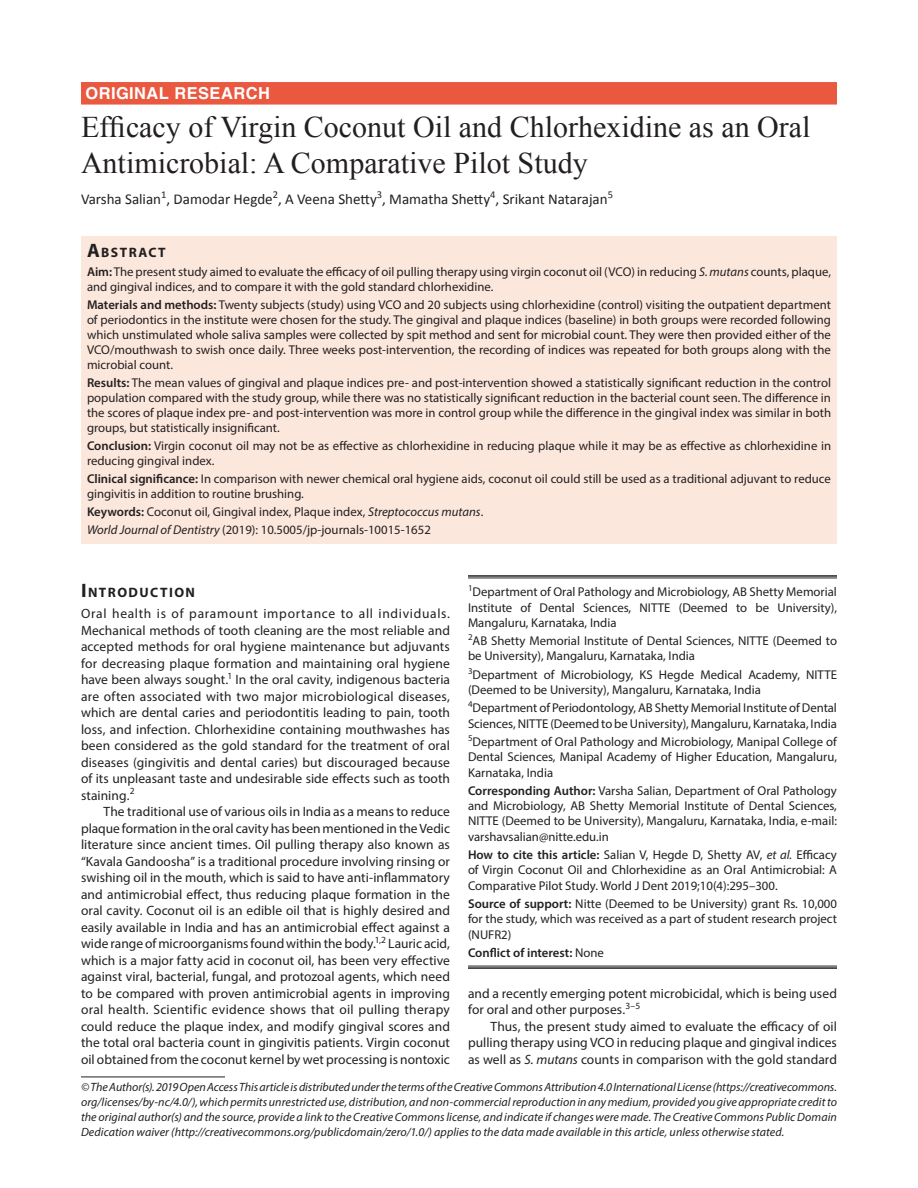
<style>
.page{position:relative;width:918px;height:1188px;background:#fff}
.page>*{position:absolute;margin:0;border:0;box-sizing:border-box;transform-origin:0 0}
.AT{font:30px/36px "Times New Roman";color:#231f20}
.WJOUD-ART{font:700 16.5px "Helvetica LT Std";letter-spacing:.025em;color:#fff}
.AU{font:15px "Calibri";color:#231f20}
.AB{font:700 13.65px "Myriad Pro";letter-spacing:.105em;color:#231f20}
.Para{font:13.5px/16.5px "Myriad Pro";letter-spacing:.005em;color:#231f20;text-align:justify}
.Para-first{font:13.5px/16.5px "Myriad Pro";letter-spacing:.005em;color:#231f20;text-align:justify}
.KW{font:12.75px/15px "Myriad Pro";color:#231f20}
.AF{font:12.75px/15.3px "Myriad Pro";color:#231f20}
.Cor-Para{font:12.75px/15.3px "Myriad Pro";color:#231f20;text-align:justify}
.AF-first{font:12.75px/15.3px "Myriad Pro";color:#231f20;text-align:justify}
.Aff-foot{font:12.75px/15.3px "Myriad Pro";color:#231f20;text-align:justify}
.JT_DOI{font:12.75px "Myriad Pro";color:#231f20}
.Aff-foot-last{font:600 12.75px "Myriad Pro";color:#231f20}
.Footnote_Text{font:italic 12px/15px "Myriad Pro";letter-spacing:.005em;color:#231f20;text-align:justify}
.s1{font-size:19.5px}
.s2{font-weight:600}
.s3{font-style:italic}
.s4{font-weight:400}
</style>
<div class="page">
<div style="left:81px;top:82px;width:756px;height:23px;background:#e9583f"></div>
<div style="left:81px;top:236px;width:756px;height:26px;background:#fce7dc"></div>
<div style="left:81px;top:261px;width:756px;height:39px;background:#fce7dc"></div>
<div style="left:81px;top:294px;width:756px;height:84px;background:#fce7dc"></div>
<div style="left:81px;top:372px;width:756px;height:69px;background:#fce7dc"></div>
<div style="left:81px;top:435px;width:756px;height:39px;background:#fce7dc"></div>
<div style="left:81px;top:468px;width:756px;height:39px;background:#fce7dc"></div>
<div style="left:81px;top:501px;width:756px;height:24px;background:#fce7dc"></div>
<div style="left:81px;top:519px;width:756px;height:24px;background:#fce7dc"></div>
<hr style="left:468px;top:575px;width:369px;height:2px;background:#231f20">
<hr style="left:468px;top:578px;width:369px;height:1px;background:#231f20">
<hr style="left:468px;top:966px;width:369px;height:1px;background:#231f20">
<hr style="left:468px;top:967px;width:369px;height:2px;background:#231f20">
<hr style="left:81px;top:1077px;width:144px;height:1px;background:#231f20">
<p class="WJOUD-ART" style="left:86px;top:83px;width:186px">ORIGINAL RESEARCH</p>
<p class="AT" style="left:81px;top:108px;width:731px">Efficacy of Virgin Coconut Oil and Chlorhexidine as an Oral<br>Antimicrobial: A Comparative Pilot Study</p>
<p class="AU" style="left:81px;top:190px;width:534px">Varsha Salian<sup>1</sup>, Damodar Hegde<sup>2</sup>, A Veena Shetty<sup>3</sup>, Mamatha Shetty<sup>4</sup>, Srikant Natarajan<sup>5</sup></p>
<p class="AB" style="left:87px;top:243px;width:80px"><span class="s1">A</span>BSTRACT</p>
<p class="KW" style="left:87px;top:264px;width:746px"><span class="s2">Aim:</span> The present study aimed to evaluate the efficacy of oil pulling therapy using virgin coconut oil (VCO) in reducing <span class="s3">S. mutans</span> counts, plaque, and gingival indices, and to compare it with the gold standard chlorhexidine.</p>
<p class="KW" style="left:87px;top:297px;width:746px;text-align:justify"><span class="s2">Materials and methods:</span> Twenty subjects (study) using VCO and 20 subjects using chlorhexidine (control) visiting the outpatient department of periodontics in the institute were chosen for the study. The gingival and plaque indices (baseline) in both groups were recorded following which unstimulated whole saliva samples were collected by spit method and sent for microbial count. They were then provided either of the VCO/mouthwash to swish once daily. Three weeks post-intervention, the recording of indices was repeated for both groups along with the microbial count.</p>
<p class="KW" style="left:87px;top:375px;width:746px;text-align:justify"><span class="s2">Results:</span> The mean values of gingival and plaque indices pre- and post-intervention showed a statistically significant reduction in the control population compared with the study group, while there was no statistically significant reduction in the bacterial count seen. The difference in the scores of plaque index pre- and post-intervention was more in control group while the difference in the gingival index was similar in both groups, but statistically insignificant.</p>
<p class="KW" style="left:87px;top:438px;width:746px"><span class="s2">Conclusion:</span> Virgin coconut oil may not be as effective as chlorhexidine in reducing plaque while it may be as effective as chlorhexidine in reducing gingival index.</p>
<p class="KW" style="left:87px;top:471px;width:745px"><span class="s2">Clinical significance:</span> In comparison with newer chemical oral hygiene aids, coconut oil could still be used as a traditional adjuvant to reduce gingivitis in addition to routine brushing.</p>
<p class="KW" style="left:87px;top:504px;width:398px"><span class="s2">Keywords:</span> Coconut oil, Gingival index, Plaque index, <span class="s3">Streptococcus mutans</span>.</p>
<p class="JT_DOI" style="left:87px;top:522px;width:345px"><span class="s3">World Journal of Dentistry</span> (2019): 10.5005/jp-journals-10015-1652</p>
<h1 class="AB" style="left:81px;top:584px;width:116px"><span class="s1">I</span>NTRODUCTION</h1>
<p class="Para-first" style="left:81px;top:605px;width:371px">Oral health is of paramount importance to all individuals.<br>Mechanical methods of tooth cleaning are the most reliable and accepted methods for oral hygiene maintenance but adjuvants for decreasing plaque formation and maintaining oral hygiene have been always sought.<sup>1</sup> In the oral cavity, indigenous bacteria are often associated with two major microbiological diseases, which are dental caries and periodontitis leading to pain, tooth loss, and infection. Chlorhexidine containing mouthwashes has been considered as the gold standard for the treatment of oral diseases (gingivitis and dental caries) but discouraged because of its unpleasant taste and undesirable side effects such as tooth staining.<sup>2</sup></p>
<p class="Para" style="left:81px;top:803px;width:371px;text-indent:22px">The traditional use of various oils in India as a means to reduce plaque formation in the oral cavity has been mentioned in the Vedic literature since ancient times. Oil pulling therapy also known as “Kavala Gandoosha” is a traditional procedure involving rinsing or swishing oil in the mouth, which is said to have anti-inflammatory and antimicrobial effect, thus reducing plaque formation in the oral cavity. Coconut oil is an edible oil that is highly desired and easily available in India and has an antimicrobial effect against a wide range of microorganisms found within the body.<sup>1,2</sup> Lauric acid, which is a major fatty acid in coconut oil, has been very effective against viral, bacterial, fungal, and protozoal agents, which need to be compared with proven antimicrobial agents in improving oral health. Scientific evidence shows that oil pulling therapy could reduce the plaque index, and modify gingival scores and the total oral bacteria count in gingivitis patients. Virgin coconut oil obtained from the coconut kernel by wet processing is nontoxic</p>
<p class="AF-first" style="left:468px;top:584px;width:371px"><sup>1</sup>Department of Oral Pathology and Microbiology, AB Shetty Memorial Institute of Dental Sciences, NITTE (Deemed to be University), Mangaluru, Karnataka, India</p>
<p class="AF" style="left:468px;top:633px;width:371px"><sup>2</sup>AB Shetty Memorial Institute of Dental Sciences, NITTE (Deemed to be University), Mangaluru, Karnataka, India</p>
<p class="AF" style="left:468px;top:667px;width:371px"><sup>3</sup>Department of Microbiology, KS Hegde Medical Academy, NITTE (Deemed to be University), Mangaluru, Karnataka, India</p>
<p class="AF" style="left:468px;top:700px;width:371px"><sup>4</sup>Department of Periodontology, AB Shetty Memorial Institute of Dental<br>Sciences, NITTE (Deemed to be University), Mangaluru, Karnataka, India</p>
<p class="AF" style="left:468px;top:734px;width:371px;text-align:justify"><sup>5</sup>Department of Oral Pathology and Microbiology, Manipal College of Dental Sciences, Manipal Academy of Higher Education, Mangaluru, Karnataka, India</p>
<p class="Cor-Para" style="left:468px;top:783px;width:371px"><span class="s2">Corresponding Author:</span> Varsha Salian, Department of Oral Pathology and Microbiology, AB Shetty Memorial Institute of Dental Sciences, NITTE (Deemed to be University), Mangaluru, Karnataka, India, e-mail: varshavsalian@nitte.edu.in</p>
<p class="Cor-Para" style="left:468px;top:847px;width:371px"><span class="s2">How to cite this article:</span> Salian V, Hegde D, Shetty AV, <span class="s3">et al.</span> Efficacy of Virgin Coconut Oil and Chlorhexidine as an Oral Antimicrobial: A Comparative Pilot Study. World J Dent 2019;10(4):295–300.</p>
<p class="Aff-foot" style="left:468px;top:896px;width:371px"><span class="s2">Source of support:</span> Nitte (Deemed to be University) grant Rs. 10,000 for the study, which was received as a part of student research project (NUFR2)</p>
<p class="Aff-foot-last" style="left:468px;top:944px;width:137px">Conflict of interest: <span class="s4">None</span></p>
<p class="Para" style="left:468px;top:985px;width:370px">and a recently emerging potent microbicidal, which is being used for oral and other purposes.<sup>3–5</sup></p>
<p class="Para" style="left:468px;top:1018px;width:370px;text-indent:22px">Thus, the present study aimed to evaluate the efficacy of oil pulling therapy using VCO in reducing plaque and gingival indices as well as <span class="s3">S. mutans</span> counts in comparison with the gold standard</p>
<p class="Footnote_Text" style="left:81px;top:1079px;width:758px">© The Author(s). 2019 Open Access This article is distributed under the terms of the Creative Commons Attribution 4.0 International License (https://creativecommons. org/licenses/by-nc/4.0/), which permits unrestricted use, distribution, and non-commercial reproduction in any medium, provided you give appropriate credit to the original author(s) and the source, provide a link to the Creative Commons license, and indicate if changes were made. The Creative Commons Public Domain Dedication waiver (http://creativecommons.org/publicdomain/zero/1.0/) applies to the data made available in this article, unless otherwise stated.</p>
</div>
